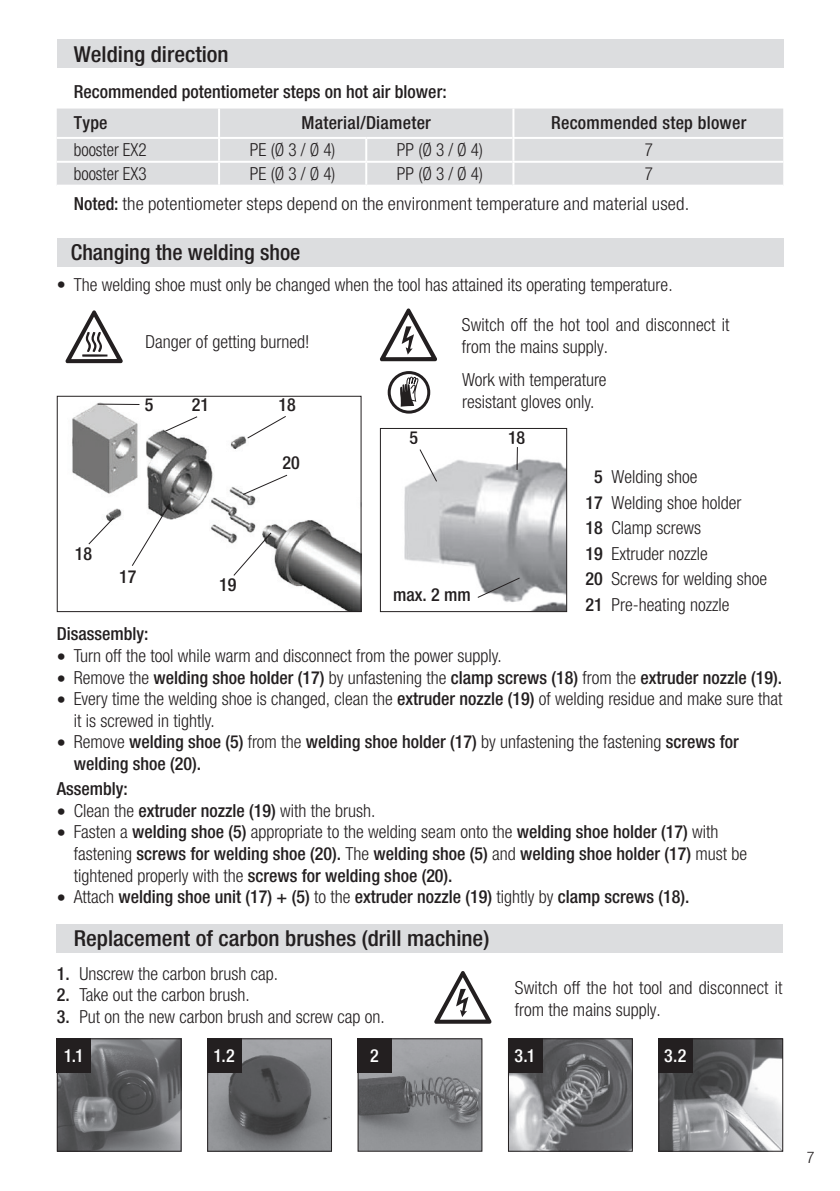
<style>
.page{position:relative;width:840px;height:1191px;background:#fff}
.page>*{position:absolute;margin:0;border:0;box-sizing:border-box;transform-origin:0 0}
.t1{font:500 condensed 22px "Helvetica Neue LTW1 G";color:#231f20;scale:1.05 1}
.t2{font:500 condensed 22px "Helvetica Neue LTW1 G";color:#231f20}
.t3{font:300 condensed 18px/25.6px "Helvetica Neue LTW1 G";color:#231f20}
.t4{font:500 condensed 18px/21.6px "Helvetica Neue LTW1 G";color:#231f20}
.t5{font:300 condensed 18px/29.6px "Helvetica Neue LTW1 G";color:#231f20;scale:.95 1}
.t6{font:500 condensed 18px "Helvetica Neue LTW1 G";color:#fff}
.t7{font:300 condensed 16px "Helvetica Neue LTW1 G";color:#231f20}
.s1{font-weight:500}
.s2{font-weight:300}
</style>
<div class="page">
<svg style="left:380px;top:308px;width:57px;height:53px"></svg>
<svg style="left:65px;top:310px;width:58px;height:53px"></svg>
<hr style="left:82px;top:354px;width:25px;height:3px;background:#231f20">
<div style="left:57px;top:238px;width:725px;height:28px;background:#dcdddf"></div>
<svg style="left:400px;top:377px;width:18px;height:30px"></svg>
<div style="left:387px;top:371px;width:43px;height:42px;border:3px solid #231f20;border-radius:50%"></div>
<div style="left:57px;top:40px;width:725px;height:28px;background:#dcdddf"></div>
<div style="left:57px;top:924px;width:725px;height:28px;background:#dcdddf"></div>
<img style="left:72px;top:402px;width:287px;height:208px">
<div style="left:57px;top:396px;width:304px;height:216px;border:1px solid #231f20"></div>
<hr style="left:98px;top:404px;width:41px;height:1px;background:#231f20">
<svg style="left:164px;top:416px;width:34px;height:16px"></svg>
<svg style="left:246px;top:415px;width:40px;height:24px"></svg>
<svg style="left:242px;top:474px;width:46px;height:21px"></svg>
<svg style="left:232px;top:532px;width:40px;height:44px"></svg>
<svg style="left:131px;top:503px;width:40px;height:64px"></svg>
<svg style="left:88px;top:517px;width:27px;height:28px"></svg>
<img style="left:404px;top:459px;width:161px;height:151px">
<div style="left:379px;top:428px;width:188px;height:184px;border:1px solid #231f20"></div>
<svg style="left:410px;top:443px;width:27px;height:39px"></svg>
<svg style="left:476px;top:577px;width:44px;height:21px"></svg>
<svg style="left:509px;top:443px;width:15px;height:27px"></svg>
<img style="left:59px;top:1040px;width:120px;height:109px">
<div style="left:57px;top:1038px;width:124px;height:113px;border:1px solid #231f20"></div>
<div style="left:57px;top:1038px;width:34px;height:34px;background:#231f20"></div>
<img style="left:209px;top:1040px;width:121px;height:109px">
<div style="left:207px;top:1038px;width:125px;height:113px;border:1px solid #231f20"></div>
<div style="left:207px;top:1038px;width:34px;height:34px;background:#231f20"></div>
<img style="left:359px;top:1040px;width:121px;height:109px">
<div style="left:357px;top:1038px;width:125px;height:113px;border:1px solid #231f20"></div>
<div style="left:357px;top:1038px;width:34px;height:34px;background:#231f20"></div>
<img style="left:509px;top:1040px;width:121px;height:109px">
<div style="left:507px;top:1038px;width:125px;height:113px;border:1px solid #231f20"></div>
<div style="left:507px;top:1038px;width:34px;height:34px;background:#231f20"></div>
<img style="left:660px;top:1040px;width:120px;height:109px">
<div style="left:658px;top:1038px;width:124px;height:113px;border:1px solid #231f20"></div>
<div style="left:658px;top:1038px;width:34px;height:34px;background:#231f20"></div>
<div style="left:57px;top:109px;width:725px;height:76px;background:#dcdddf"></div>
<hr style="left:218px;top:109px;width:2px;height:28px;background:#fff">
<hr style="left:57px;top:137px;width:163px;height:2px;background:#fff">
<hr style="left:218px;top:139px;width:2px;height:22px;background:#fff">
<hr style="left:57px;top:161px;width:163px;height:2px;background:#fff">
<hr style="left:218px;top:163px;width:2px;height:22px;background:#fff">
<hr style="left:512px;top:109px;width:2px;height:28px;background:#fff">
<hr style="left:365px;top:139px;width:2px;height:22px;background:#fff">
<hr style="left:512px;top:139px;width:2px;height:22px;background:#fff">
<hr style="left:365px;top:163px;width:2px;height:22px;background:#fff">
<hr style="left:512px;top:163px;width:2px;height:22px;background:#fff">
<hr style="left:220px;top:137px;width:146px;height:2px;background:#fff">
<hr style="left:366px;top:137px;width:146px;height:2px;background:#fff">
<hr style="left:220px;top:161px;width:146px;height:2px;background:#fff">
<hr style="left:366px;top:161px;width:146px;height:2px;background:#fff">
<hr style="left:512px;top:137px;width:270px;height:2px;background:#fff">
<hr style="left:512px;top:161px;width:270px;height:2px;background:#fff">
<svg style="left:434px;top:971px;width:57px;height:52px"></svg>
<p class="t1" style="left:74px;top:41px;width:149px">Welding direction</p>
<p class="t4" style="left:74px;top:81px;width:374px">Recommended potentiometer steps on hot air blower:</p>
<p class="t4" style="left:74px;top:112px;width:35px">Type</p>
<p class="t4" style="left:301px;top:112px;width:131px">Material/Diameter</p>
<p class="t4" style="left:551px;top:112px;width:197px">Recommended step blower</p>
<p class="t5" style="left:74px;top:135px;width:78px">booster EX2</p>
<p class="t3" style="left:250px;top:137px;width:87px">PE (Ø 3 / Ø 4)</p>
<p class="t3" style="left:396px;top:137px;width:87px">PP (Ø 3 / Ø 4)</p>
<p class="t5" style="left:644px;top:135px;width:10px">7</p>
<p class="t5" style="left:74px;top:159px;width:78px">booster EX3</p>
<p class="t3" style="left:250px;top:161px;width:87px">PE (Ø 3 / Ø 4)</p>
<p class="t3" style="left:396px;top:161px;width:87px">PP (Ø 3 / Ø 4)</p>
<p class="t5" style="left:74px;top:159px;width:649px;text-indent:570px">7<br><span class="s1">Noted:</span> the potentiometer steps depend on the environment temperature and material used.</p>
<p class="t2" style="left:71px;top:239px;width:231px">Changing the welding shoe</p>
<p class="t3" style="left:57px;top:272px;width:617px">• The welding shoe must only be changed when the tool has attained its operating temperature.</p>
<p class="t3" style="left:145px;top:329px;width:165px">Danger of getting burned!</p>
<p class="t4" style="left:145px;top:393px;width:10px">5</p>
<p class="t4" style="left:192px;top:393px;width:19px">21</p>
<p class="t4" style="left:278px;top:393px;width:19px">18</p>
<p class="t4" style="left:282px;top:452px;width:19px">20</p>
<p class="t4" style="left:75px;top:543px;width:19px">18</p>
<p class="t4" style="left:119px;top:566px;width:19px">17</p>
<p class="t4" style="left:219px;top:574px;width:19px">19</p>
<p class="t3" style="left:461px;top:314px;width:269px;line-height:21.6px">Switch off the hot tool and disconnect it from the mains supply.</p>
<p class="t3" style="left:462px;top:369px;width:146px;line-height:21.6px">Work with temperature resistant gloves only.</p>
<p class="t4" style="left:409px;top:426px;width:10px">5</p>
<p class="t4" style="left:507px;top:426px;width:19px">18</p>
<p class="t4" style="left:393px;top:584px;width:79px">max. 2 mm</p>
<p class="t3" style="left:585px;top:464px;width:183px;text-indent:9px"><span class="s1">5</span> Welding shoe<br><span class="s1">17</span> Welding shoe holder<br><span class="s1">18</span> Clamp screws<br><span class="s1">19</span> Extruder nozzle<br><span class="s1">20</span> Screws for welding shoe<br><span class="s1">21</span> Pre-heating nozzle</p>
<p class="t4" style="left:57px;top:623px;width:93px">Disassembly:</p>
<p class="t3" style="left:57px;top:643px;width:446px">• Turn off the tool while warm and disconnect from the power supply.</p>
<p class="t4" style="left:57px;top:666px;width:726px"><span class="s2">• Remove the</span> welding shoe holder (17) <span class="s2">by unfastening the</span> clamp screws (18) <span class="s2">from the</span> extruder nozzle (19).</p>
<p class="t3" style="left:74px;top:688px;width:710px;line-height:21.6px;text-indent:-17px">• Every time the welding shoe is changed, clean the <span class="s1">extruder nozzle (19)</span> of welding residue and make sure that it is screwed in tightly.</p>
<p class="t4" style="left:74px;top:731px;width:666px;text-indent:-17px"><span class="s2">• Remove</span> welding shoe (5) <span class="s2">from the</span> welding shoe holder (17) <span class="s2">by unfastening the fastening</span> screws for welding shoe (20).</p>
<p class="t4" style="left:57px;top:778px;width:72px">Assembly:</p>
<p class="t3" style="left:57px;top:797px;width:320px">• Clean the <span class="s1">extruder nozzle (19)</span> with the brush.</p>
<p class="t4" style="left:74px;top:821px;width:674px;text-indent:-17px"><span class="s2">• Fasten a</span> welding shoe (5) <span class="s2">appropriate to the welding seam onto the</span> welding shoe holder (17) <span class="s2">with fastening</span> screws for welding shoe (20). <span class="s2">The</span> welding shoe (5) <span class="s2">and</span> welding shoe holder (17) <span class="s2">must be tightened properly with the</span> screws for welding shoe (20).</p>
<p class="t4" style="left:57px;top:886px;width:633px"><span class="s2">• Attach</span> welding shoe unit (17) + (5) <span class="s2">to the</span> extruder nozzle (19) <span class="s2">tightly by</span> clamp screws (18).</p>
<p class="t1" style="left:74px;top:925px;width:397px">Replacement of carbon brushes (drill machine)</p>
<p class="t3" style="left:57px;top:960px;width:223px"><span class="s1">1.</span> Unscrew the carbon brush cap.</p>
<p class="t3" style="left:57px;top:982px;width:194px"><span class="s1">2.</span> Take out the carbon brush.</p>
<p class="t3" style="left:57px;top:1004px;width:329px"><span class="s1">3.</span> Put on the new carbon brush and screw cap on.</p>
<p class="t3" style="left:514px;top:977px;width:269px;line-height:21.6px">Switch off the hot tool and disconnect it from the mains supply.</p>
<p class="t6" style="left:64px;top:1044px;width:21px">1.1</p>
<p class="t6" style="left:213px;top:1044px;width:23px">1.2</p>
<p class="t6" style="left:370px;top:1044px;width:10px">2</p>
<p class="t6" style="left:514px;top:1044px;width:22px">3.1</p>
<p class="t6" style="left:664px;top:1044px;width:24px">3.2</p>
<p class="t7" style="left:806px;top:1147px;width:9px">7</p>
</div>
